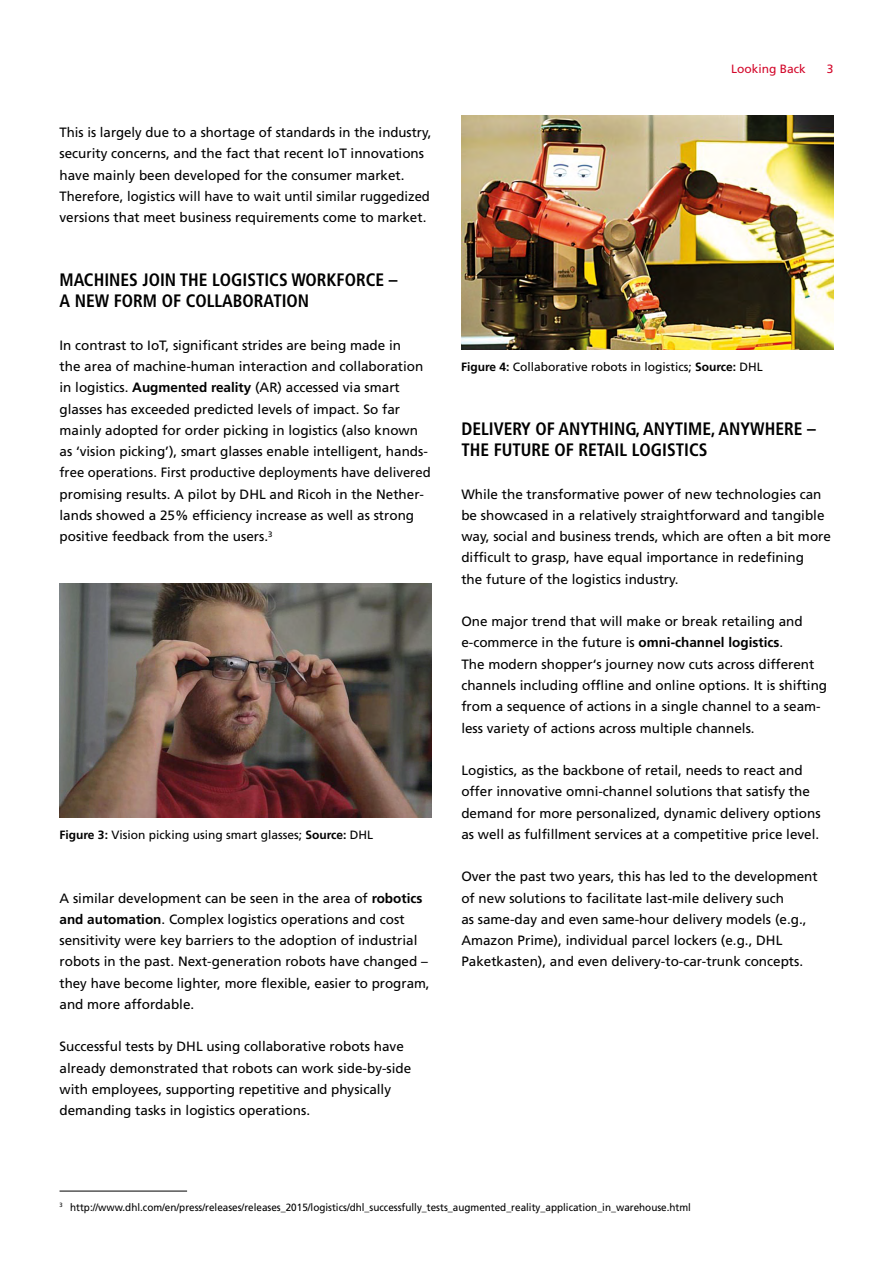
<style>
.page{position:relative;width:893px;height:1263px;background:#fff}
.page>*{position:absolute;margin:0;border:0;box-sizing:border-box;transform-origin:0 0}
.t1{font:700 condensed 18px/21.3px "Frutiger LT Std";color:#000}
.t2{font:13.5px/21.3px "Frutiger LT Std";color:#000}
.t3{font:12px "Frutiger LT Std";color:#000}
.t4{font:12px "Frutiger LT Std";color:#d3072a}
.t5{font:10.5px "Frutiger LT Std";color:#000;scale:.94 1}
.s1{font-weight:700}
</style>
<div class="page">
<img style="left:60px;top:584px;width:371px;height:234px">
<hr style="left:60px;top:1191px;width:127px;height:1px;background:#000">
<img style="left:461px;top:116px;width:373px;height:234px">
<p class="t2" style="left:60px;top:122px;width:373px">This is largely due to a shortage of standards in the industry, security concerns, and the fact that recent IoT innovations have mainly been developed for the consumer market.<br>Therefore, logistics will have to wait until similar ruggedized versions that meet business requirements come to market.</p>
<h1 class="t1" style="left:60px;top:269px;width:339px">MACHINES JOIN THE LOGISTICS WORKFORCE –<br>A NEW FORM OF COLLABORATION</h1>
<p class="t2" style="left:60px;top:334px;width:373px">In contrast to IoT, significant strides are being made in<br>the area of machine-human interaction and collaboration in logistics. <span class="s1">Augmented reality</span> (AR) accessed via smart glasses has exceeded predicted levels of impact. So far mainly adopted for order picking in logistics (also known as ‘vision picking’), smart glasses enable intelligent, hands&shy;free operations. First productive deployments have delivered promising results. A pilot by DHL and Ricoh in the Nether&shy;lands showed a 25% efficiency increase as well as strong positive feedback from the users.<sup>3</sup></p>
<p class="t3" style="left:60px;top:828px;width:315px"><span class="s1">Figure 3:</span> Vision picking using smart glasses; <span class="s1">Source:</span> DHL</p>
<p class="t2" style="left:60px;top:887px;width:372px">A similar development can be seen in the area of <span class="s1">robotics and automation</span>. Complex logistics operations and cost sensitivity were key barriers to the adoption of industrial robots in the past. Next-generation robots have changed – they have become lighter, more flexible, easier to program, and more affordable.</p>
<p class="t2" style="left:60px;top:1036px;width:353px">Successful tests by DHL using collaborative robots have already demonstrated that robots can work side-by-side with employees, supporting repetitive and physically demanding tasks in logistics operations.</p>
<p class="t4" style="left:731px;top:62px;width:76px">Looking Back</p>
<p class="t4" style="left:827px;top:62px;width:8px">3</p>
<p class="t3" style="left:461px;top:360px;width:303px"><span class="s1">Figure 4:</span> Collaborative robots in logistics; <span class="s1">Source:</span> DHL</p>
<h1 class="t1" style="left:461px;top:418px;width:356px">DELIVERY OF ANYTHING, ANYTIME, ANYWHERE –<br>THE FUTURE OF RETAIL LOGISTICS</h1>
<p class="t2" style="left:461px;top:483px;width:371px">While the transformative power of new technologies can be showcased in a relatively straightforward and tangible way, social and business trends, which are often a bit more difficult to grasp, have equal importance in redefining<br>the future of the logistics industry.</p>
<p class="t2" style="left:461px;top:611px;width:367px">One major trend that will make or break retailing and e-commerce in the future is <span class="s1">omni-channel logistics</span>.<br>The modern shopper‘s journey now cuts across different channels including offline and online options. It is shifting from a sequence of actions in a single channel to a seam&shy;less variety of actions across multiple channels.</p>
<p class="t2" style="left:461px;top:760px;width:361px">Logistics, as the backbone of retail, needs to react and offer innovative omni-channel solutions that satisfy the demand for more personalized, dynamic delivery options as well as fulfillment services at a competitive price level.</p>
<p class="t2" style="left:461px;top:866px;width:358px">Over the past two years, this has led to the development of new solutions to facilitate last-mile delivery such<br>as same-day and even same-hour delivery models (e.g., Amazon Prime), individual parcel lockers (e.g., DHL Paketkasten), and even delivery-to-car-trunk concepts.</p>
<p class="t5" style="left:60px;top:1201px;width:673px"><sup>3</sup> http://www.dhl.com/en/press/releases/releases_2015/logistics/dhl_successfully_tests_augmented_reality_application_in_warehouse.html</p>
</div>
